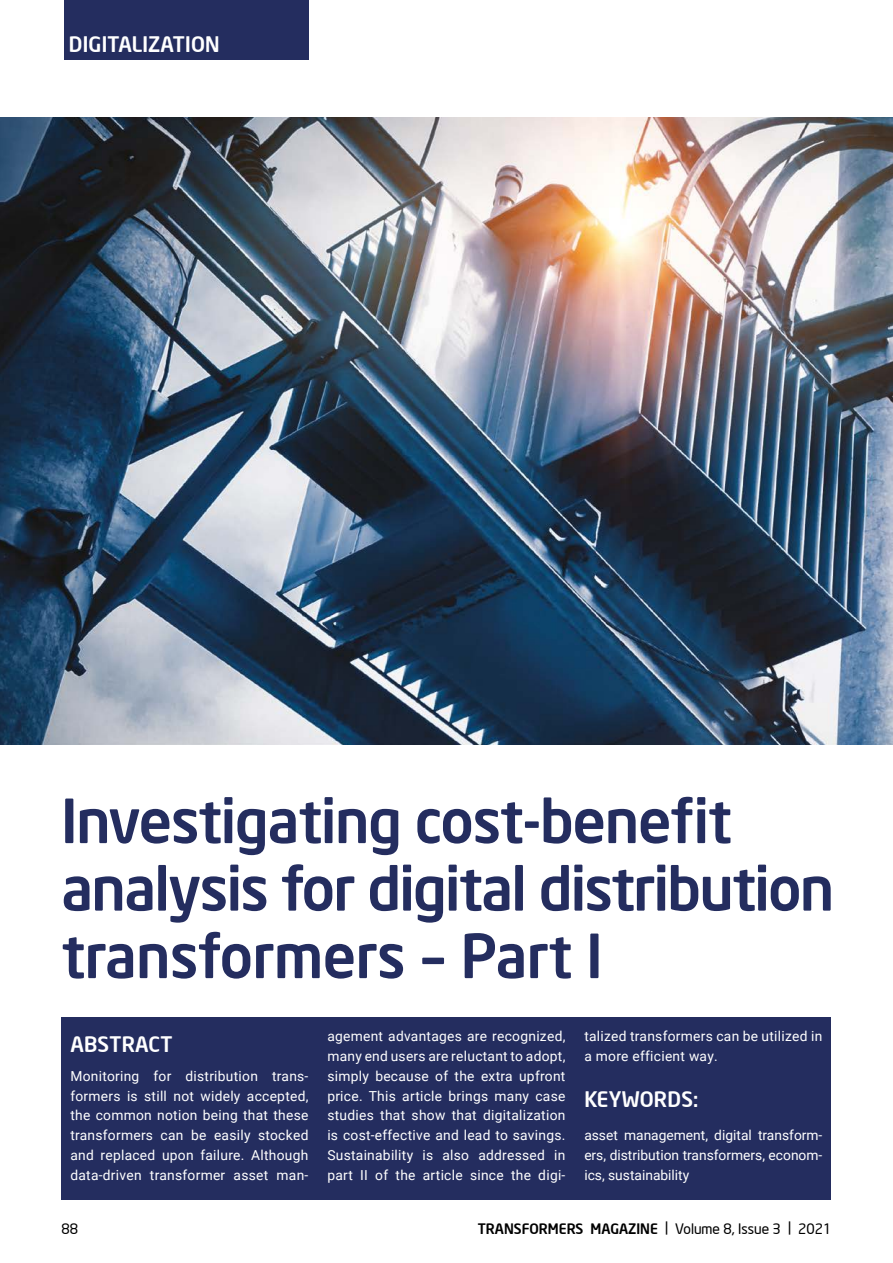
<style>
.page{position:relative;width:893px;height:1263px;background:#fff}
.page>*{position:absolute;margin:0;border:0;box-sizing:border-box;transform-origin:0 0}
.t1{font:500 60px/67.5px "Neo Sans Intel";letter-spacing:-.02em;color:#242d5f}
.t2{font:500 21px "Neo Sans Intel";letter-spacing:.01em;color:#fff}
.t3{font:500 14.25px "Neo Sans Intel";color:#000}
.t4{font:14.25px "Neo Sans Intel";color:#000}
.t5{font:13.8px/19.8px "Roboto";letter-spacing:.02em;color:#fff;text-align:justify}
.s1{font-weight:400}
</style>
<div class="page">
<img style="left:0;top:117px;width:893px;height:627px">
<div style="left:61px;top:1017px;width:770px;height:182px;background:#242d5f"></div>
<div style="left:64px;top:0;width:244px;height:60px;background:#242d5f"></div>
<h2 class="t2" style="left:69px;top:31px;width:152px">DIGITALIZATION</h2>
<h1 class="t1" style="left:61px;top:786px;width:774px">Investigating cost-benefit analysis for digital distribution transformers – Part I</h1>
<h2 class="t2" style="left:70px;top:1030px;width:104px">ABSTRACT</h2>
<p class="t5" style="left:70px;top:1065px;width:240px">Monitoring for distribution trans&shy;formers is still not widely accepted, the common notion being that these transformers can be easily stocked and replaced upon failure. Although data-driven transformer asset man-</p>
<p class="t5" style="left:327px;top:1026px;width:240px">agement advantages are recognized, many end users are reluctant to adopt, simply because of the extra upfront price. This article brings many case studies that show that digitalization is cost-effective and lead to savings.<br>Sustainability is also addressed in part II of the article since the digi-</p>
<p class="t5" style="left:584px;top:1026px;width:240px">talized transformers can be utilized in a more efficient way.</p>
<h2 class="t2" style="left:584px;top:1086px;width:116px">KEYWORDS:</h2>
<p class="t5" style="left:584px;top:1124px;width:240px">asset management, digital transform&shy;ers, distribution transformers, econom&shy;ics, sustainability</p>
<p class="t4" style="left:61px;top:1220px;width:18px">88</p>
<p class="t3" style="left:478px;top:1220px;width:355px">TRANSFORMERS MAGAZINE <span class="s1">| Volume 8, Issue 3 | 2021</span></p>
</div>
